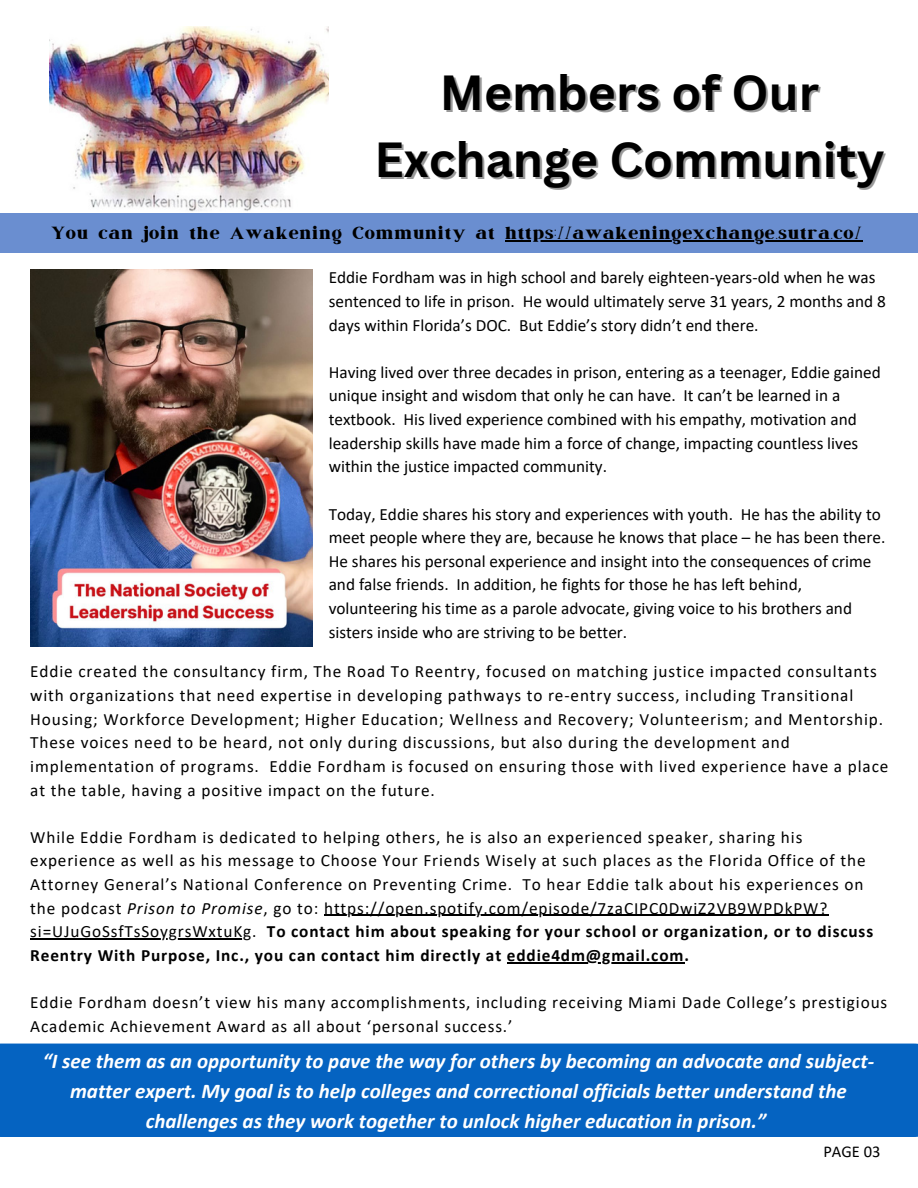
<style>
.page{position:relative;width:918px;height:1188px;background:#fff}
.page>*{position:absolute;margin:0;border:0;box-sizing:border-box;transform-origin:0 0}
.t1{font:700 48px/66.3px "Canva Sans";color:#000;text-align:center}
.t2{font:italic 700 21px/30.3px "Calibri";color:#fff;text-align:center}
.t3{font:21px "March";letter-spacing:.05em;color:#000}
.t4{font:17.25px/23.7px "Calibri";letter-spacing:.05em;color:#000}
.t5{font:17.25px/23.7px "Calibri";color:#000}
.t6{font:16.5px "Calibri";color:#000}
.s1{font-style:italic}
.s2{font-weight:700}
</style>
<div class="page">
<img style="left:50px;top:26px;width:279px;height:186px">
<img style="left:30px;top:269px;width:283px;height:377px">
<div style="left:0;top:213px;width:918px;height:39px;background:#6a8ed0"></div>
<div style="left:0;top:1044px;width:918px;height:93px;background:#0563c1"></div>
<hr style="left:324px;top:915px;width:504px;height:1px;background:#000">
<hr style="left:30px;top:938px;width:222px;height:2px;background:#000">
<hr style="left:507px;top:962px;width:177px;height:1px;background:#000">
<hr style="left:505px;top:241px;width:358px;height:1px;background:#000">
<p class="t1" style="left:374px;top:58px;width:512px">Members of Our<br>Exchange Community</p>
<p class="t3" style="left:51px;top:224px;width:812px">You can join the Awakening Community at https://awakeningexchange.sutra.co/</p>
<p class="t5" style="left:329px;top:267px;width:559px">Eddie Fordham was in high school and barely eighteen-years-old when he was sentenced to life in prison. He would ultimately serve 31 years, 2 months and 8 days within Florida’s DOC. But Eddie’s story didn’t end there.</p>
<p class="t5" style="left:329px;top:362px;width:554px">Having lived over three decades in prison, entering as a teenager, Eddie gained unique insight and wisdom that only he can have. It can’t be learned in a textbook. His lived experience combined with his empathy, motivation and leadership skills have made him a force of change, impacting countless lives within the justice impacted community.</p>
<p class="t5" style="left:329px;top:503px;width:558px">Today, Eddie shares his story and experiences with youth. He has the ability to meet people where they are, because he knows that place – he has been there.<br>He shares his personal experience and insight into the consequences of crime and false friends. In addition, he fights for those he has left behind, volunteering his time as a parole advocate, giving voice to his brothers and sisters inside who are striving to be better.</p>
<p class="t4" style="left:30px;top:661px;width:860px">Eddie created the consultancy firm, The Road To Reentry, focused on matching justice impacted consultants with organizations that need expertise in developing pathways to re-entry success, including Transitional Housing; Workforce Development; Higher Education; Wellness and Recovery; Volunteerism; and Mentorship.<br>These voices need to be heard, not only during discussions, but also during the development and implementation of programs. Eddie Fordham is focused on ensuring those with lived experience have a place at the table, having a positive impact on the future.</p>
<p class="t4" style="left:30px;top:827px;width:844px">While Eddie Fordham is dedicated to helping others, he is also an experienced speaker, sharing his experience as well as his message to Choose Your Friends Wisely at such places as the Florida Office of the Attorney General’s National Conference on Preventing Crime. To hear Eddie talk about his experiences on the podcast <span class="s1">Prison to Promise</span>, go to: https://open.spotify.com/episode/7zaCIPC0DwiZ2VB9WPDkPW? si=UJuGoSsfTsSoygrsWxtuKg. <span class="s2">To contact him about speaking for your school or organization, or to discuss Reentry With Purpose, Inc., you can contact him directly at eddie4dm@gmail.com.</span></p>
<p class="t4" style="left:30px;top:992px;width:859px">Eddie Fordham doesn’t view his many accomplishments, including receiving Miami Dade College’s prestigious<br>Academic Achievement Award as all about ‘personal success.’</p>
<p class="t2" style="left:43px;top:1047px;width:833px">“I see them as an opportunity to pave the way for others by becoming an advocate and subject&shy;matter expert. My goal is to help colleges and correctional officials better understand the challenges as they work together to unlock higher education in prison.”</p>
<p class="t6" style="left:823px;top:1145px;width:58px">PAGE 03</p>
</div>
